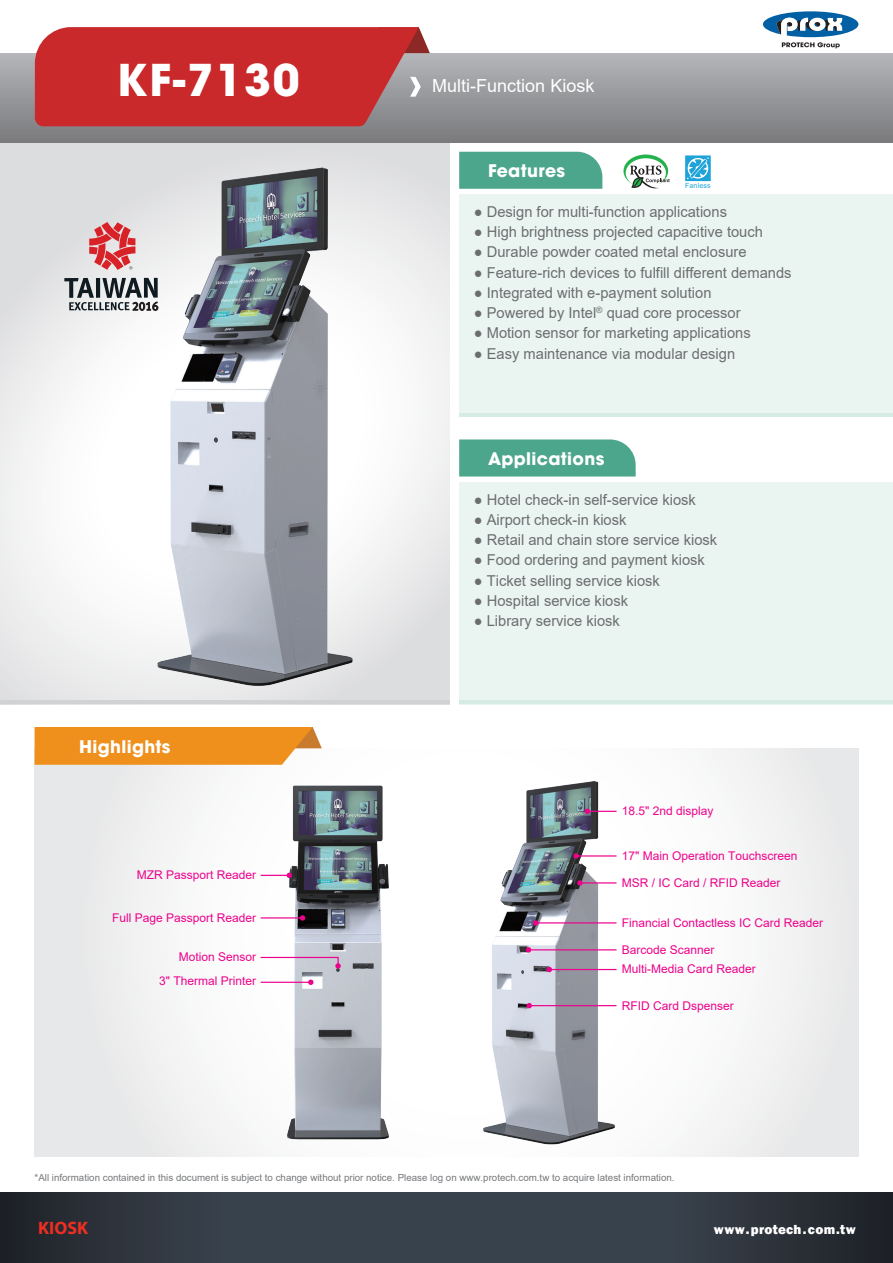
<style>
.page{position:relative;width:893px;height:1263px;background:#fff}
.page>*{position:absolute;margin:0;border:0;box-sizing:border-box;transform-origin:0 0}
.t1{font:700 43.5px "Avant Garde";letter-spacing:.04em;color:#fff}
.t2{font:18px "Arial";color:#fff}
.t3{font:700 18px "Myriad";color:#ee2e22}
.t4{font:700 17.25px "Avant Garde";letter-spacing:.02em;color:#fff}
.t5{font:15px "Arial";color:#6c6d70}
.t6{font:800 13.5px "Franklin Gothic";letter-spacing:.02em;color:#fff}
.t7{font:12px/19.2px "Arial";color:#ed028c}
.t8{font:9.75px "Arial";color:#76787b}
.t9{font:7.05px "Arial";letter-spacing:.015em;color:#1ea3d9}
</style>
<div class="page">
<svg style="left:0;top:143px;width:449px;height:558px"></svg>
<div style="left:0;top:53px;width:893px;height:90px;background:linear-gradient(to bottom,#b4b6b9,#797a7d)"></div>
<div style="left:459px;top:194px;width:434px;height:223px;background:#eaf5f1"></div>
<div style="left:459px;top:152px;width:143px;height:37px;background:#4ca68c"></div>
<hr style="left:0;top:701px;width:449px;height:3px;background:#d1d2d4">
<hr style="left:459px;top:413px;width:434px;height:4px;background:#d7ebe5">
<svg style="left:35px;top:27px;width:395px;height:99px;background:#c53537"></svg>
<svg style="left:623px;top:155px;width:47px;height:34px"></svg>
<div style="left:459px;top:482px;width:434px;height:222px;background:#eaf5f1"></div>
<div style="left:459px;top:439px;width:177px;height:37px;background:#4ca68c"></div>
<hr style="left:459px;top:700px;width:434px;height:4px;background:#d7ebe5">
<img style="left:135px;top:129px;width:239px;height:571px">
<div style="left:35px;top:748px;width:823px;height:409px;background:linear-gradient(to bottom,#f6f6f6,#f2f3f3)"></div>
<div style="left:35px;top:727px;width:287px;height:38px;background:#ef8f1c"></div>
<img style="left:275px;top:750px;width:124px;height:407px">
<img style="left:468px;top:754px;width:162px;height:401px">
<svg style="left:261px;top:873px;width:31px;height:5px"></svg>
<hr style="left:261px;top:917px;width:42px;height:1px;background:#ed028c">
<svg style="left:300px;top:915px;width:5px;height:6px"></svg>
<hr style="left:261px;top:982px;width:50px;height:1px;background:#ed028c">
<svg style="left:308px;top:979px;width:6px;height:6px"></svg>
<svg style="left:259px;top:956px;width:82px;height:13px"></svg>
<svg style="left:585px;top:809px;width:31px;height:5px"></svg>
<hr style="left:576px;top:855px;width:40px;height:1px;background:#ed028c">
<svg style="left:573px;top:853px;width:6px;height:6px"></svg>
<hr style="left:580px;top:882px;width:36px;height:1px;background:#ed028c">
<svg style="left:577px;top:880px;width:6px;height:6px"></svg>
<hr style="left:535px;top:922px;width:81px;height:1px;background:#ed028c">
<svg style="left:533px;top:920px;width:5px;height:6px"></svg>
<hr style="left:528px;top:949px;width:88px;height:1px;background:#ed028c">
<svg style="left:526px;top:947px;width:5px;height:5px"></svg>
<hr style="left:549px;top:969px;width:67px;height:1px;background:#ed028c">
<svg style="left:547px;top:967px;width:5px;height:5px"></svg>
<hr style="left:529px;top:1005px;width:87px;height:1px;background:#ed028c">
<svg style="left:526px;top:1003px;width:6px;height:5px"></svg>
<svg style="left:685px;top:155px;width:26px;height:26px"></svg>
<svg style="left:89px;top:222px;width:46px;height:48px;background:#dd7a7e"></svg>
<svg style="left:64px;top:278px;width:94px;height:33px"></svg>
<svg style="left:0;top:1192px;width:893px;height:71px;background:#313942"></svg>
<svg style="left:763px;top:11px;width:95px;height:37px"></svg>
<h1 class="t1" style="left:117px;top:52px;width:184px">KF-7130</h1>
<p class="t4" style="left:79px;top:735px;width:93px">Highlights</p>
<p class="t7" style="left:137px;top:865px;width:121px">MZR Passport Reader</p>
<p class="t7" style="left:112px;top:908px;width:146px">Full Page Passport Reader</p>
<p class="t7" style="left:179px;top:947px;width:79px">Motion Sensor</p>
<p class="t7" style="left:159px;top:971px;width:98px">3" Thermal Printer</p>
<p class="t2" style="left:432px;top:74px;width:164px">Multi-Function Kiosk</p>
<p class="t4" style="left:488px;top:160px;width:79px">Features</p>
<p class="t5" style="left:474px;top:201px;width:255px">● Design for multi-function applications</p>
<p class="t5" style="left:474px;top:222px;width:291px">● High brightness projected capacitive touch</p>
<p class="t5" style="left:474px;top:242px;width:274px">● Durable powder coated metal enclosure</p>
<p class="t5" style="left:474px;top:262px;width:319px">● Feature-rich devices to fulfill different demands</p>
<p class="t5" style="left:474px;top:282px;width:239px">● Integrated with e-payment solution</p>
<p class="t5" style="left:474px;top:303px;width:268px">● Powered by Intel<sup>®</sup> quad core processor</p>
<p class="t5" style="left:474px;top:323px;width:278px">● Motion sensor for marketing applications</p>
<p class="t5" style="left:474px;top:343px;width:263px">● Easy maintenance via modular design</p>
<p class="t9" style="left:685px;top:181px;width:27px">Fanless</p>
<p class="t4" style="left:488px;top:447px;width:118px">Applications</p>
<p class="t5" style="left:474px;top:489px;width:224px">● Hotel check-in self-service kiosk</p>
<p class="t5" style="left:474px;top:509px;width:154px">● Airport check-in kiosk</p>
<p class="t5" style="left:474px;top:530px;width:245px">● Retail and chain store service kiosk</p>
<p class="t5" style="left:474px;top:550px;width:233px">● Food ordering and payment kiosk</p>
<p class="t5" style="left:474px;top:570px;width:188px">● Ticket selling service kiosk</p>
<p class="t5" style="left:474px;top:590px;width:156px">● Hospital service kiosk</p>
<p class="t5" style="left:474px;top:611px;width:148px">● Library service kiosk</p>
<p class="t7" style="left:622px;top:801px;width:93px">18.5" 2nd display</p>
<p class="t7" style="left:622px;top:846px;width:177px">17" Main Operation Touchscreen</p>
<p class="t7" style="left:622px;top:873px;width:160px">MSR / IC Card / RFID Reader</p>
<p class="t7" style="left:622px;top:913px;width:203px">Financial Contactless IC Card Reader</p>
<p class="t7" style="left:622px;top:940px;width:136px">Barcode Scanner<br>Multi-Media Card Reader</p>
<p class="t7" style="left:622px;top:996px;width:114px">RFID Card Dspenser</p>
<p class="t8" style="left:35px;top:1170px;width:641px">*All information contained in this document is subject to change without prior notice. Please log on www.protech.com.tw to acquire latest information.</p>
<p class="t3" style="left:38px;top:1218px;width:51px">KIOSK</p>
<p class="t6" style="left:714px;top:1220px;width:143px">www.protech.com.tw</p>
<p class="t3" style="left:34px;top:1225px;width:51px">KIOSK</p>
</div>
